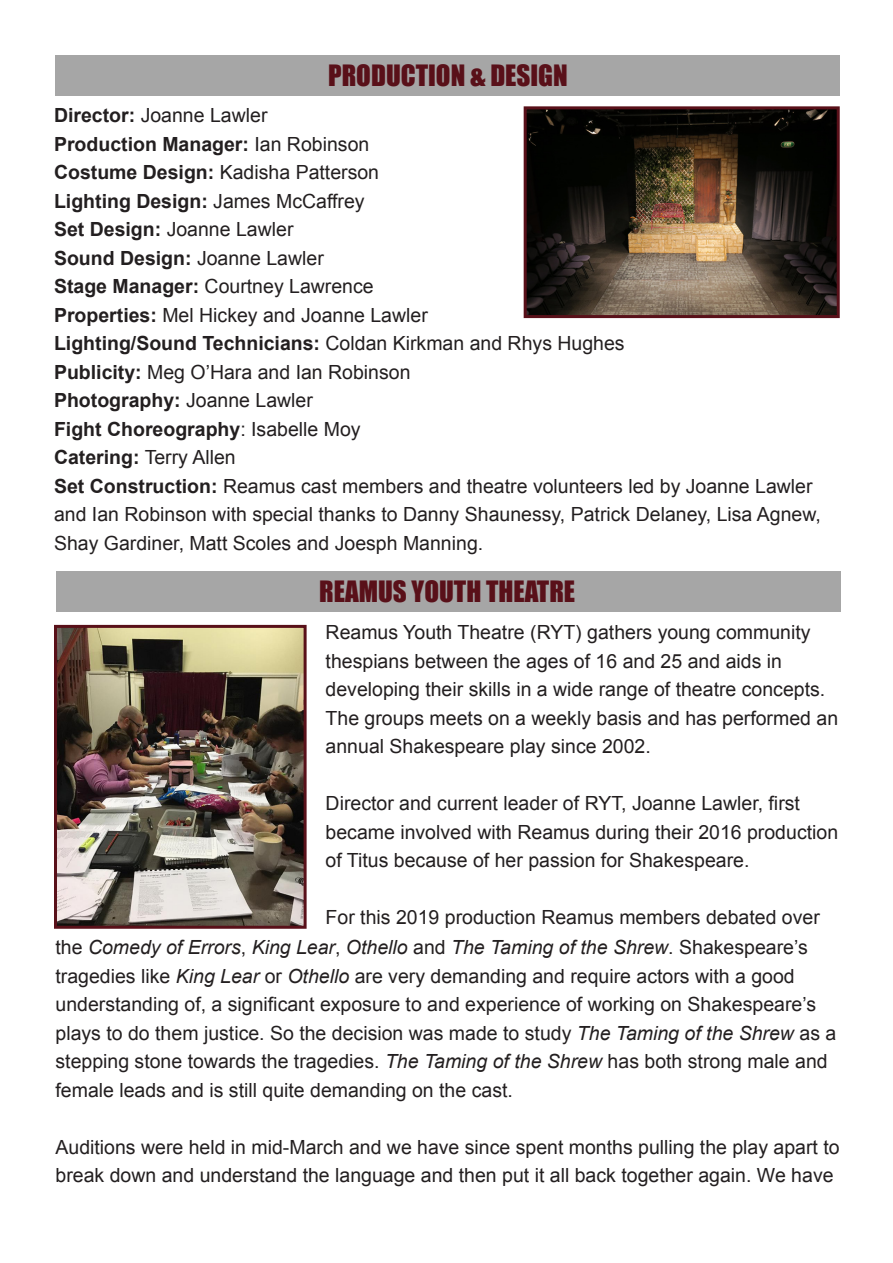
<style>
.page{position:relative;width:893px;height:1263px;background:#fff}
.page>*{position:absolute;margin:0;border:0;box-sizing:border-box;transform-origin:0 0}
.t1{font:27px "Impact";color:#591019}
.t2{font:19.5px/28.5px "Arial";color:#231f20}
.t3{font:700 19.5px "Arial";color:#231f20}
.s1{font-weight:700}
.s2{font-weight:400}
.s3{font-style:italic}
</style>
<div class="page">
<div style="left:55px;top:56px;width:785px;height:40px;background:#a6a6a6"></div>
<div style="left:56px;top:571px;width:784px;height:41px;background:#a6a6a6"></div>
<img style="left:58px;top:629px;width:245px;height:296px">
<div style="left:54px;top:625px;width:253px;height:304px;border:3px solid #591019"></div>
<img style="left:528px;top:110px;width:308px;height:204px">
<div style="left:524px;top:106px;width:316px;height:212px;border:3px solid #591019"></div>
<p class="t1" style="left:328px;top:54px;width:241px">PRODUCTION &amp; DESIGN</p>
<p class="t2" style="left:54px;top:101px;width:215px"><span class="s1">Director:</span> Joanne Lawler</p>
<p class="t3" style="left:54px;top:131px;width:317px">Production Manager: <span class="s2">Ian Robinson</span></p>
<p class="t2" style="left:54px;top:158px;width:327px"><span class="s1">Costume Design:</span> Kadisha Patterson</p>
<p class="t3" style="left:54px;top:188px;width:312px">Lighting Design: <span class="s2">James McCaffrey</span></p>
<p class="t2" style="left:54px;top:215px;width:241px"><span class="s1">Set Design:</span> Joanne Lawler</p>
<p class="t3" style="left:54px;top:245px;width:271px">Sound Design: <span class="s2">Joanne Lawler</span></p>
<p class="t2" style="left:54px;top:272px;width:321px"><span class="s1">Stage Manager:</span> Courtney Lawrence</p>
<p class="t2" style="left:54px;top:301px;width:375px"><span class="s1">Properties:</span> Mel Hickey and Joanne Lawler</p>
<p class="t3" style="left:54px;top:330px;width:572px">Lighting/Sound Technicians: <span class="s2">Coldan Kirkman and Rhys Hughes</span></p>
<p class="t2" style="left:54px;top:358px;width:358px"><span class="s1">Publicity:</span> Meg O’Hara and Ian Robinson</p>
<p class="t3" style="left:54px;top:387px;width:260px">Photography: <span class="s2">Joanne Lawler</span></p>
<p class="t3" style="left:54px;top:416px;width:308px">Fight Choreography<span class="s2">: Isabelle Moy</span></p>
<p class="t2" style="left:54px;top:443px;width:183px"><span class="s1">Catering:</span> Terry Allen</p>
<p class="t2" style="left:54px;top:472px;width:768px"><span class="s1">Set Construction:</span> Reamus cast members and theatre volunteers led by Joanne Lawler and Ian Robinson with special thanks to Danny Shaunessy, Patrick Delaney, Lisa Agnew,<br>Shay Gardiner, Matt Scoles and Joesph Manning.</p>
<p class="t1" style="left:319px;top:570px;width:257px">REAMUS YOUTH THEATRE</p>
<p class="t2" style="left:326px;top:618px;width:514px">Reamus Youth Theatre (RYT) gathers young community thespians between the ages of 16 and 25 and aids in developing their skills in a wide range of theatre concepts.<br>The groups meets on a weekly basis and has performed an annual Shakespeare play since 2002.</p>
<p class="t2" style="left:326px;top:789px;width:514px">Director and current leader of RYT, Joanne Lawler, first became involved with Reamus during their 2016 production of Titus because of her passion for Shakespeare.</p>
<p class="t2" style="left:326px;top:903px;width:496px">For this 2019 production Reamus members debated over</p>
<p class="t2" style="left:56px;top:933px;width:782px">the <span class="s3">Comedy of Errors</span>, <span class="s3">King Lear</span>, <span class="s3">Othello</span> and <span class="s3">The Taming of the Shrew</span>. Shakespeare’s tragedies like <span class="s3">King Lear</span> or <span class="s3">Othello</span> are very demanding and require actors with a good understanding of, a significant exposure to and experience of working on Shakespeare’s plays to do them justice. So the decision was made to study <span class="s3">The Taming of the Shrew</span> as a stepping stone towards the tragedies. <span class="s3">The Taming of the Shrew</span> has both strong male and female leads and is still quite demanding on the cast.</p>
<p class="t2" style="left:56px;top:1132px;width:786px">Auditions were held in mid-March and we have since spent months pulling the play apart to break down and understand the language and then put it all back together again. We have</p>
</div>
